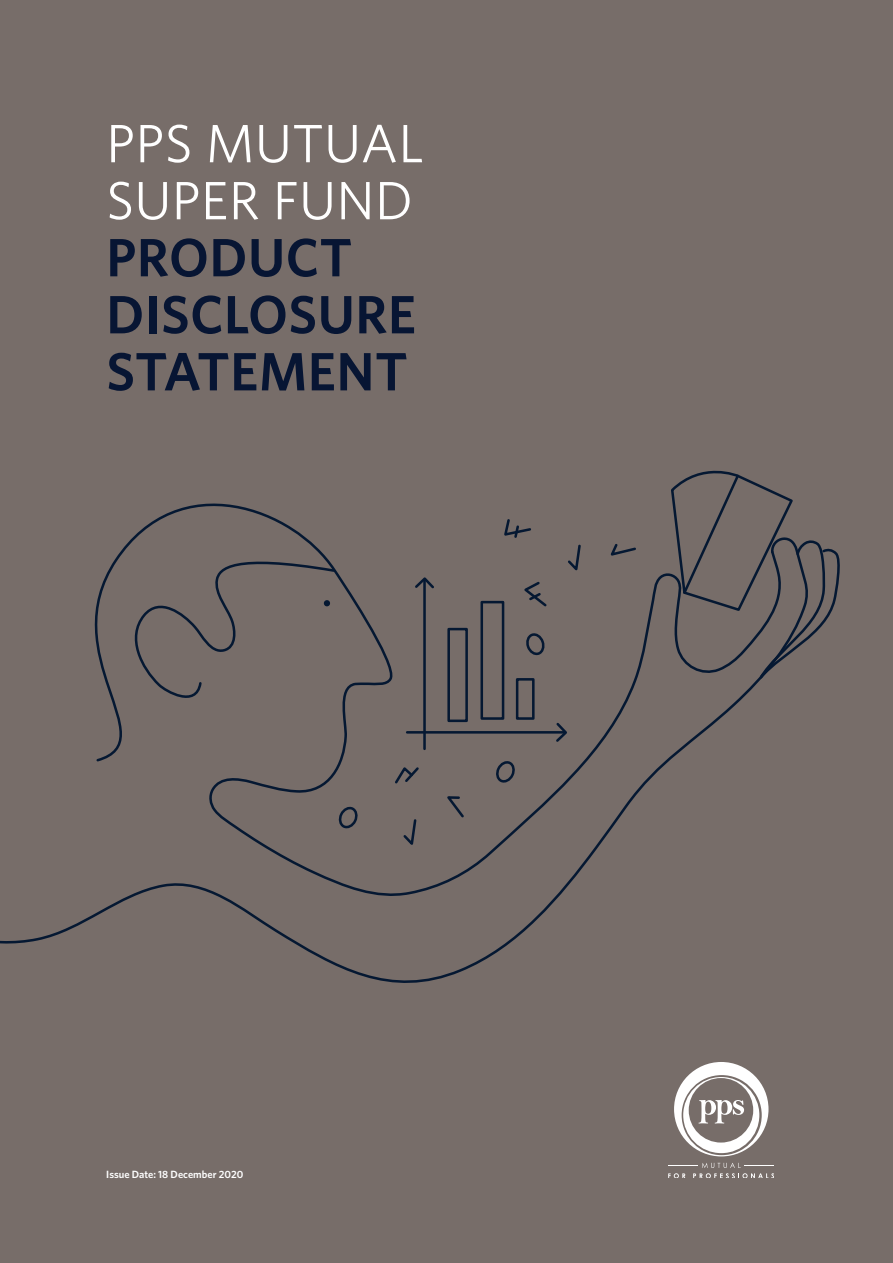
<style>
.page{position:relative;width:893px;height:1263px;background:#776d69}
.page>*{position:absolute;margin:0;border:0;box-sizing:border-box;transform-origin:0 0}
.t1{font:600 54px/57px "Whitney";letter-spacing:.01em;color:#071533}
.t2{font:54px/57px "Whitney";letter-spacing:.01em;color:#fff}
.t3{font:600 10.5px "Whitney";color:#fff}
</style>
<div class="page">
<svg style="left:674px;top:1062px;width:95px;height:94px"></svg>
<hr style="left:668px;top:1165px;width:30px;height:1px;background:#fff">
<svg style="left:693px;top:1163px;width:81px;height:15px"></svg>
<svg style="left:668px;top:1173px;width:17px;height:5px"></svg>
<svg style="left:788px;top:498px;width:52px;height:140px"></svg>
<svg style="left:0;top:537px;width:810px;height:446px"></svg>
<svg style="left:49px;top:470px;width:739px;height:432px"></svg>
<hr style="left:423px;top:580px;width:3px;height:169px;background:#051832">
<svg style="left:413px;top:575px;width:23px;height:16px"></svg>
<hr style="left:407px;top:731px;width:157px;height:3px;background:#051832">
<div style="left:447px;top:628px;width:21px;height:94px;border:3px solid #051832"></div>
<div style="left:480px;top:601px;width:24px;height:119px;border:3px solid #051832"></div>
<div style="left:516px;top:678px;width:19px;height:42px;border:3px solid #051832"></div>
<svg style="left:554px;top:720px;width:15px;height:24px"></svg>
<svg style="left:525px;top:633px;width:21px;height:22px"></svg>
<svg style="left:495px;top:758px;width:23px;height:28px"></svg>
<svg style="left:607px;top:542px;width:31px;height:16px"></svg>
<svg style="left:521px;top:580px;width:28px;height:29px"></svg>
<svg style="left:566px;top:543px;width:16px;height:32px"></svg>
<svg style="left:502px;top:517px;width:31px;height:23px"></svg>
<svg style="left:443px;top:795px;width:23px;height:25px"></svg>
<svg style="left:338px;top:803px;width:23px;height:29px"></svg>
<svg style="left:401px;top:817px;width:17px;height:32px"></svg>
<svg style="left:393px;top:764px;width:28px;height:22px"></svg>
<svg style="left:126px;top:553px;width:210px;height:156px"></svg>
<p class="t2" style="left:106px;top:114px;width:319px">PPS MUTUAL<br>SUPER FUND</p>
<p class="t1" style="left:106px;top:228px;width:311px">PRODUCT<br>DISCLOSURE<br>STATEMENT</p>
<p class="t3" style="left:106px;top:1167px;width:139px">Issue Date: 18 December 2020</p>
</div>
